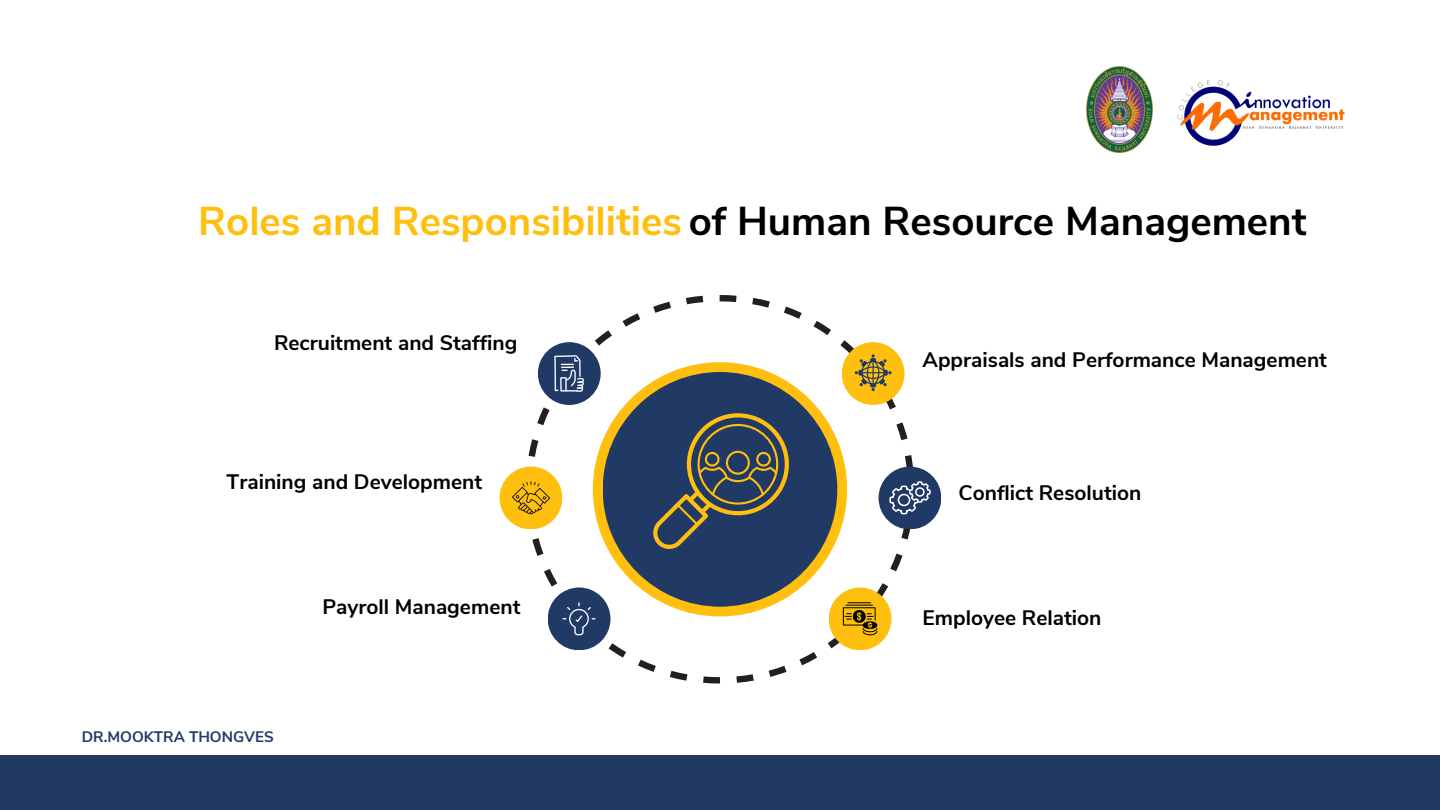
<style>
.page{position:relative;width:1440px;height:810px;background:#fff}
.page>*{position:absolute;margin:0;border:0;box-sizing:border-box;transform-origin:0 0}
.t1{font:700 40.3px "Nunito Sans";color:#000}
.t2{font:700 20.9px "Nunito Sans";color:#000}
.t3{font:700 15.2px "Nunito Sans";color:#203965}
.s1{color:#febf0e}
</style>
<div class="page">
<svg style="left:526px;top:295px;width:388px;height:389px"></svg>
<div style="left:593px;top:362px;width:254px;height:254px;background:#febf0e;border-radius:50%"></div>
<div style="left:603px;top:372px;width:234px;height:235px;background:#203965;border-radius:50%"></div>
<div style="left:538px;top:342px;width:63px;height:63px;background:#203965;border-radius:50%"></div>
<div style="left:500px;top:467px;width:62px;height:62px;background:#febf0e;border-radius:50%"></div>
<div style="left:548px;top:588px;width:63px;height:62px;background:#203965;border-radius:50%"></div>
<div style="left:842px;top:342px;width:63px;height:63px;background:#febf0e;border-radius:50%"></div>
<div style="left:879px;top:467px;width:62px;height:62px;background:#203965;border-radius:50%"></div>
<div style="left:829px;top:588px;width:63px;height:62px;background:#febf0e;border-radius:50%"></div>
<div style="left:0;top:755px;width:1440px;height:55px;background:#203965"></div>
<svg style="left:512px;top:481px;width:38px;height:33px"></svg>
<svg style="left:562px;top:602px;width:33px;height:33px"></svg>
<svg style="left:843px;top:602px;width:34px;height:33px"></svg>
<svg style="left:554px;top:355px;width:30px;height:37px"></svg>
<svg style="left:889px;top:481px;width:42px;height:33px"></svg>
<svg style="left:855px;top:354px;width:36px;height:37px"></svg>
<img style="left:1177px;top:80px;width:168px;height:66px">
<img style="left:1086px;top:67px;width:67px;height:85px">
<svg style="left:653px;top:413px;width:136px;height:136px"></svg>
<p class="t1" style="left:198px;top:195px;width:1110px"><span class="s1">Roles and Responsibilities</span> of Human Resource Management</p>
<p class="t2" style="left:274px;top:329px;width:245px">Recruitment and Staffing</p>
<p class="t2" style="left:227px;top:468px;width:257px">Training and Development</p>
<p class="t3" style="left:82px;top:726px;width:193px">DR.MOOKTRA THONGVES</p>
<p class="t2" style="left:322px;top:593px;width:200px">Payroll Management</p>
<p class="t2" style="left:923px;top:346px;width:406px">Appraisals and Performance Management</p>
<p class="t2" style="left:959px;top:479px;width:184px">Conflict Resolution</p>
<p class="t2" style="left:923px;top:604px;width:180px">Employee Relation</p>
</div>
